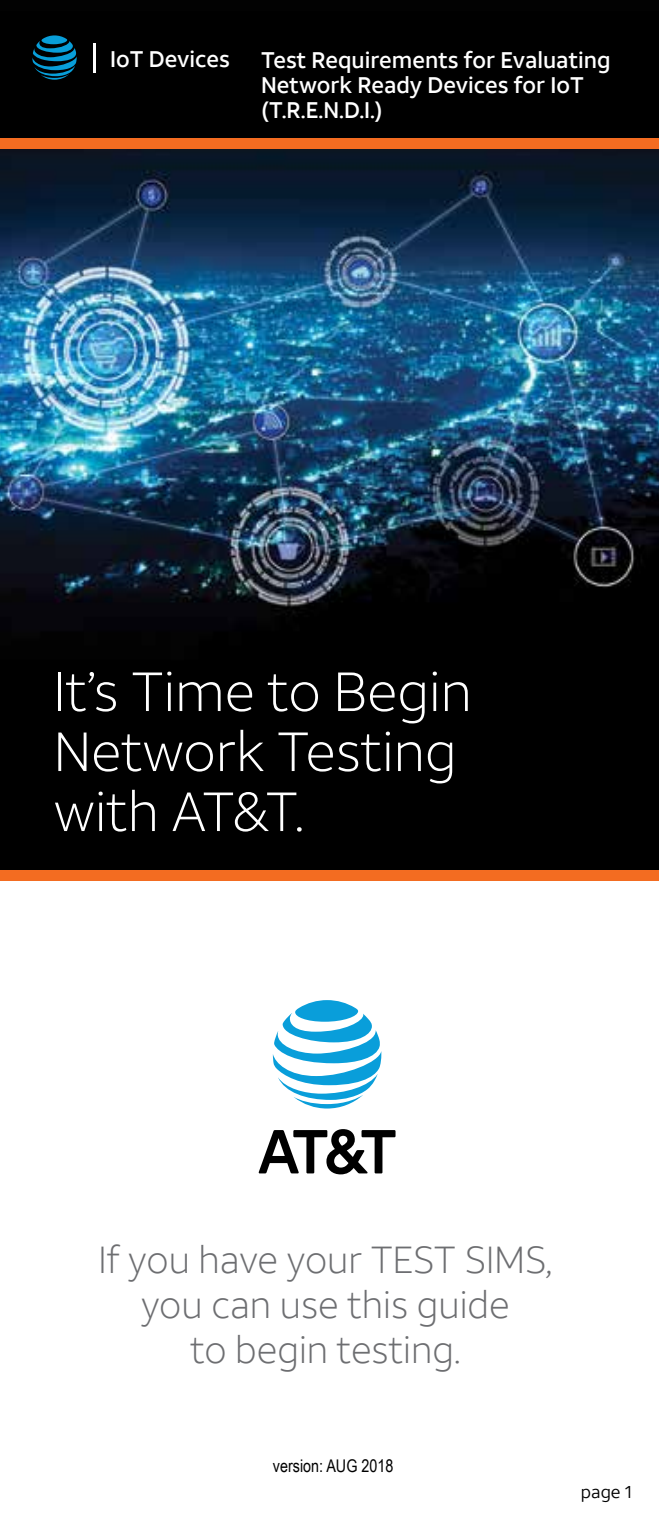
<style>
.page{position:relative;width:659px;height:1530px;background:#fff}
.page>*{position:absolute;margin:0;border:0;box-sizing:border-box;transform-origin:0 0}
.t1{font:300 55px/60px "ATT Aleck Sans";color:#fff}
.t2{font:300 37.5px/45px "ATT Aleck Sans";color:#6d6e71;text-align:center}
.t3{font:500 22.5px/25px "ATT Aleck Sans";color:#fff}
.t4{font:17.5px "Arial Narrow";color:#000}
.t5{font:17.5px "ATT Aleck Sans";color:#000}
</style>
<div class="page">
<img style="left:0;top:0;width:659px;height:870px">
<div style="left:0;top:139px;width:659px;height:10px;background:#f36c21"></div>
<div style="left:0;top:870px;width:659px;height:11px;background:#f36c21"></div>
<svg style="left:258px;top:1129px;width:137px;height:45px"></svg>
<svg style="left:273px;top:1000px;width:108px;height:109px"></svg>
<hr style="left:93px;top:43px;width:2px;height:29px;background:#fff">
<svg style="left:32px;top:35px;width:45px;height:45px;background:#03425b"></svg>
<p class="t3" style="left:110px;top:47px;width:121px">IoT Devices</p>
<p class="t3" style="left:261px;top:47px;width:351px">Test Requirements for Evaluating<br>Network Ready Devices for IoT (T.R.E.N.D.I.)</p>
<h1 class="t1" style="left:54px;top:661px;width:420px">It’s Time to Begin<br>Network Testing with AT&amp;T.</h1>
<h2 class="t2" style="left:98px;top:1237px;width:455px">If you have your TEST SIMS, you can use this guide<br>to begin testing.</h2>
<p class="t4" style="left:273px;top:1453px;width:122px">version: AUG 2018</p>
<p class="t5" style="left:581px;top:1481px;width:52px">page 1</p>
</div>
